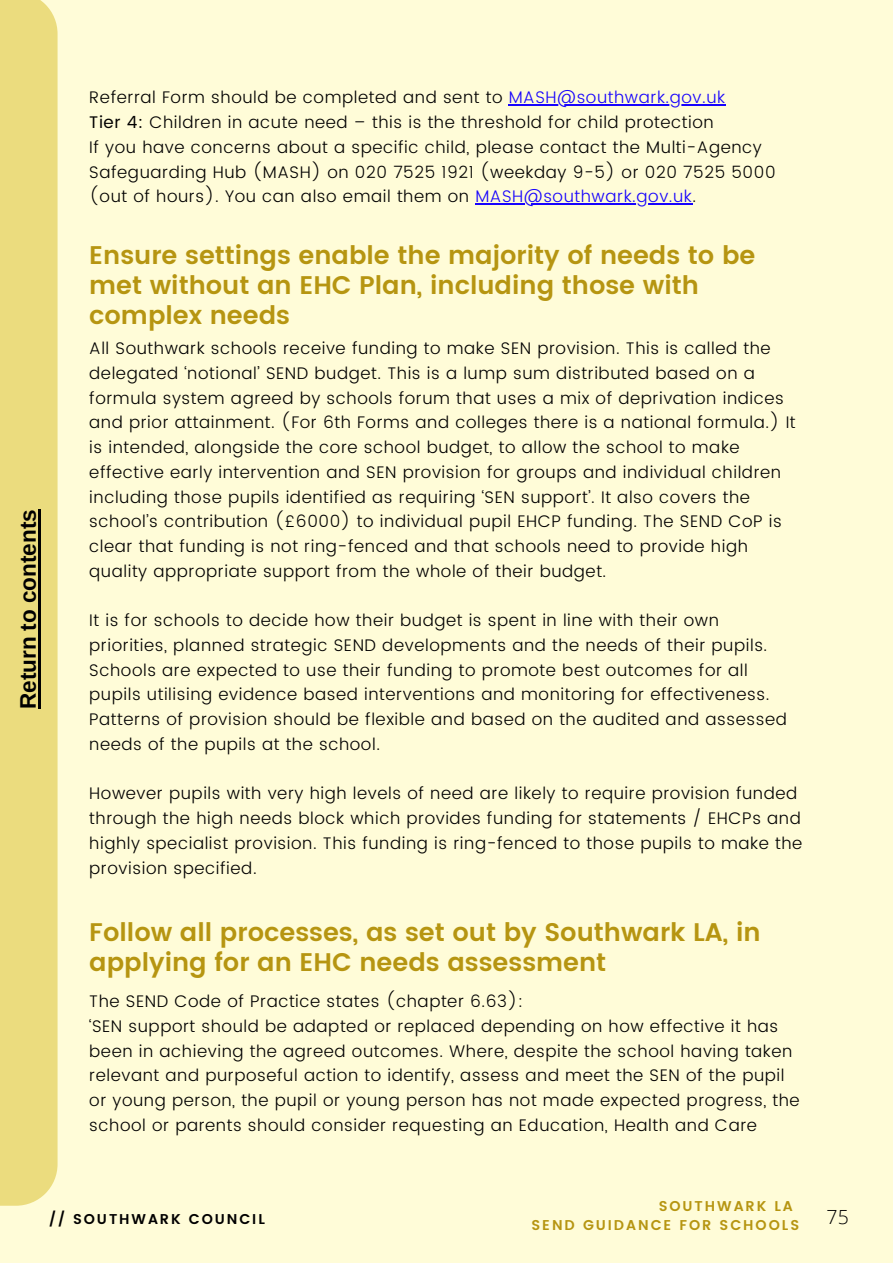
<style>
.page{position:relative;width:893px;height:1264px;background:#fff}
.page>*{position:absolute;margin:0;border:0;box-sizing:border-box;transform-origin:0 0}
.t1{font:600 25.5px/30.3px "Poppins";color:#b69511}
.t2{font:700 22.5px "Arimo";color:#000}
.t3{font:300 19.5px "Open Sans";color:#000}
.t4{font:300 16.8px/24.8px "Poppins";letter-spacing:.035em;color:#000}
.t5{font:600 14.25px "Poppins";letter-spacing:.135em;color:#b69511}
.t6{font:600 14.25px "Poppins";letter-spacing:.135em;color:#000}
.s1{color:#1703fd}
.s2{font-weight:400}
</style>
<div class="page">
<div style="left:0;top:0;width:892px;height:1262px;background:#fffcd8"></div>
<hr style="left:508px;top:104px;width:217px;height:2px;background:#1703fd">
<hr style="left:475px;top:203px;width:217px;height:1px;background:#1703fd">
<div style="left:0;top:0;width:58px;height:1205px;background:#ebdc7e"></div>
<hr style="left:38px;top:509px;width:2px;height:200px;background:#000">
<p class="t2" style="left:15px;top:709px;width:201px;rotate:-90deg">Return to contents</p>
<p class="t4" style="left:89px;top:85px;width:637px">Referral Form should be completed and sent to <span class="s1">MASH@southwark.gov.uk</span></p>
<p class="t4" style="left:89px;top:110px;width:626px"><span class="s2">Tier 4:</span> Children in acute need – this is the threshold for child protection</p>
<p class="t4" style="left:89px;top:135px;width:687px">If you have concerns about a specific child, please contact the Multi-Agency<br>Safeguarding Hub (MASH) on 020 7525 1921 (weekday 9-5) or 020 7525 5000 (out of hours). You can also email them on <span class="s1">MASH@southwark.gov.uk</span>.</p>
<p class="t1" style="left:89px;top:240px;width:667px">Ensure settings enable the majority of needs to be met without an EHC Plan, including those with complex needs</p>
<p class="t4" style="left:89px;top:336px;width:707px">All Southwark schools receive funding to make SEN provision. This is called the delegated ‘notional’ SEND budget. This is a lump sum distributed based on a formula system agreed by schools forum that uses a mix of deprivation indices and prior attainment. (For 6th Forms and colleges there is a national formula.) It is intended, alongside the core school budget, to allow the school to make effective early intervention and SEN provision for groups and individual children including those pupils identified as requiring ‘SEN support’. It also covers the school’s contribution (£6000) to individual pupil EHCP funding. The SEND CoP is clear that funding is not ring-fenced and that schools need to provide high quality appropriate support from the whole of their budget.</p>
<p class="t4" style="left:89px;top:608px;width:699px">It is for schools to decide how their budget is spent in line with their own priorities, planned strategic SEND developments and the needs of their pupils.<br>Schools are expected to use their funding to promote best outcomes for all pupils utilising evidence based interventions and monitoring for effectiveness.<br>Patterns of provision should be flexible and based on the audited and assessed needs of the pupils at the school.</p>
<p class="t4" style="left:89px;top:781px;width:714px">However pupils with very high levels of need are likely to require provision funded through the high needs block which provides funding for statements / EHCPs and highly specialist provision. This funding is ring-fenced to those pupils to make the provision specified.</p>
<p class="t1" style="left:89px;top:916px;width:673px">Follow all processes, as set out by Southwark LA, in applying for an EHC needs assessment</p>
<p class="t4" style="left:89px;top:988px;width:435px">The SEND Code of Practice states (chapter 6.63):</p>
<p class="t4" style="left:89px;top:1013px;width:712px">‘SEN support should be adapted or replaced depending on how effective it has been in achieving the agreed outcomes. Where, despite the school having taken relevant and purposeful action to identify, assess and meet the SEN of the pupil or young person, the pupil or young person has not made expected progress, the school or parents should consider requesting an Education, Health and Care</p>
<p class="t5" style="left:658px;top:1197px;width:136px">SOUTHWARK LA</p>
<p class="t5" style="left:531px;top:1216px;width:269px">SEND GUIDANCE FOR SCHOOLS</p>
<p class="t6" style="left:49px;top:1210px;width:217px">// SOUTHWARK COUNCIL</p>
<p class="t3" style="left:826px;top:1203px;width:24px">75</p>
</div>
